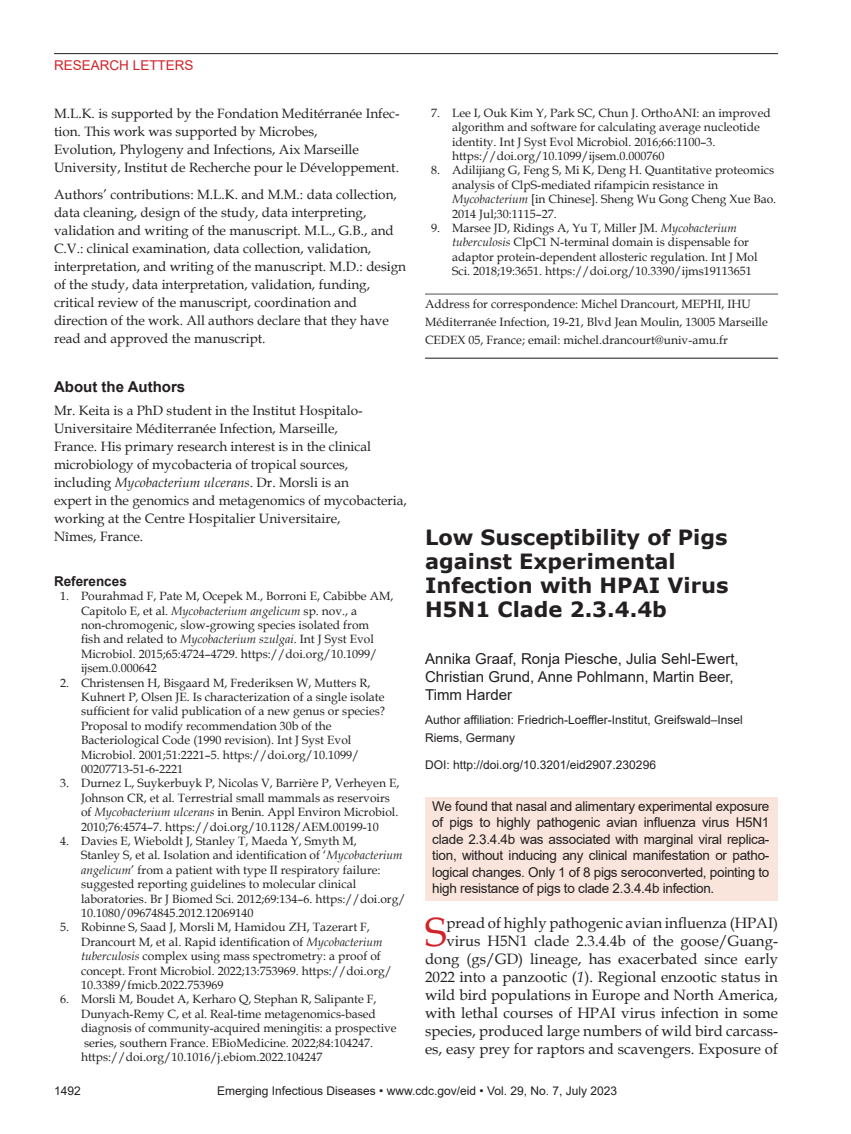
<style>
.page{position:relative;width:851px;height:1134px;background:#fff}
.page>*{position:absolute;margin:0;border:0;box-sizing:border-box;transform-origin:0 0}
.t1{font:40.8px "Book Antiqua";color:#d1232a}
.t2{font:700 21px/24px "Verdana";color:#231f20}
.t3{font:15px/18px "Book Antiqua";color:#231f20;text-align:right}
.t4{font:15px/18px "Arial";color:#231f20}
.t5{font:700 15px "Arial";color:#231f20}
.t6{font:13.5px/18px "Book Antiqua";color:#231f20}
.t7{font:13.5px/16.5px "Arial";letter-spacing:-.02em;color:#231f20;text-align:justify}
.t8{font:13.5px "Arial";color:#d1232a}
.t9{font:700 13.5px "Arial";color:#231f20}
.t10{font:12px/14.4px "Book Antiqua";color:#231f20}
.t11{font:12px/18px "Arial";color:#231f20}
.s1{font-style:italic}
</style>
<div class="page">
<hr style="left:54px;top:53px;width:724px;height:1px;background:#231f20">
<hr style="left:425px;top:294px;width:353px;height:1px;background:#636366">
<hr style="left:425px;top:358px;width:353px;height:1px;background:#313232">
<div style="left:425px;top:798px;width:352px;height:103px;background:#f9e5dc"></div>
<p class="t8" style="left:54px;top:56px;width:141px">RESEARCH LETTERS</p>
<p class="t6" style="left:54px;top:104px;width:347px">M.L.K. is supported by the Fondation Meditérranée Infec&shy;tion. This work was supported by Microbes,<br>Evolution, Phylogeny and Infections, Aix Marseille University, Institut de Recherche pour le Développement.</p>
<p class="t6" style="left:54px;top:185px;width:353px">Authors’ contributions: M.L.K. and M.M.: data collection, data cleaning, design of the study, data interpreting, validation and writing of the manuscript. M.L., G.B., and C.V.: clinical examination, data collection, validation, interpretation, and writing of the manuscript. M.D.: design of the study, data interpretation, validation, funding, critical review of the manuscript, coordination and direction of the work. All authors declare that they have read and approved the manuscript.</p>
<p class="t5" style="left:54px;top:376px;width:133px">About the Authors</p>
<p class="t6" style="left:54px;top:401px;width:354px">Mr. Keita is a PhD student in the Institut Hospitalo-Universitaire Méditerranée Infection, Marseille,<br>France. His primary research interest is in the clinical microbiology of mycobacteria of tropical sources, including <span class="s1">Mycobacterium ulcerans</span>. Dr. Morsli is an<br>expert in the genomics and metagenomics of mycobacteria, working at the Centre Hospitalier Universitaire,<br>Nîmes, France.</p>
<p class="t9" style="left:54px;top:571px;width:74px">References</p>
<p class="t10" style="left:81px;top:589px;width:314px;text-indent:-21px">1. Pourahmad F, Pate M, Ocepek M., Borroni E, Cabibbe AM, Capitolo E, et al. <span class="s1">Mycobacterium angelicum</span> sp. nov., a non-chromogenic, slow-growing species isolated from<br>fish and related to <span class="s1">Mycobacterium szulgai</span>. Int J Syst Evol Microbiol. 2015;65:4724–4729. https://doi.org/10.1099/ ijsem.0.000642</p>
<p class="t10" style="left:81px;top:675px;width:306px;text-indent:-21px">2. Christensen H, Bisgaard M, Frederiksen W, Mutters R, Kuhnert P, Olsen JE. Is characterization of a single isolate sufficient for valid publication of a new genus or species?<br>Proposal to modify recommendation 30b of the Bacteriological Code (1990 revision). Int J Syst Evol Microbiol. 2001;51:2221–5. https://doi.org/10.1099/ 00207713-51-6-2221</p>
<p class="t10" style="left:81px;top:776px;width:320px;text-indent:-21px">3. Durnez L, Suykerbuyk P, Nicolas V, Barrière P, Verheyen E, Johnson CR, et al. Terrestrial small mammals as reservoirs of <span class="s1">Mycobacterium ulcerans</span> in Benin. Appl Environ Microbiol.<br>2010;76:4574–7. https://doi.org/10.1128/AEM.00199-10</p>
<p class="t10" style="left:81px;top:833px;width:326px;text-indent:-21px">4. Davies E, Wieboldt J, Stanley T, Maeda Y, Smyth M,<br>Stanley S, et al. Isolation and identification of ‘<span class="s1">Mycobacterium angelicum</span>’ from a patient with type II respiratory failure: suggested reporting guidelines to molecular clinical laboratories. Br J Biomed Sci. 2012;69:134–6. https://doi.org/ 10.1080/09674845.2012.12069140</p>
<p class="t10" style="left:81px;top:920px;width:312px;text-indent:-21px">5. Robinne S, Saad J, Morsli M, Hamidou ZH, Tazerart F, Drancourt M, et al. Rapid identification of <span class="s1">Mycobacterium tuberculosis</span> complex using mass spectrometry: a proof of concept. Front Microbiol. 2022;13:753969. https://doi.org/ 10.3389/fmicb.2022.753969</p>
<p class="t10" style="left:81px;top:992px;width:317px;text-indent:-21px">6. Morsli M, Boudet A, Kerharo Q, Stephan R, Salipante F, Dunyach-Remy C, et al. Real-time metagenomics-based diagnosis of community-acquired meningitis: a prospective series, southern France. EBioMedicine. 2022;84:104247. https://doi.org/10.1016/j.ebiom.2022.104247</p>
<p class="t10" style="left:452px;top:105px;width:320px;text-indent:-21px">7. Lee I, Ouk Kim Y, Park SC, Chun J. OrthoANI: an improved algorithm and software for calculating average nucleotide identity. Int J Syst Evol Microbiol. 2016;66:1100–3. https://doi.org/10.1099/ijsem.0.000760</p>
<p class="t10" style="left:452px;top:163px;width:326px;text-indent:-21px">8. Adilijiang G, Feng S, Mi K, Deng H. Quantitative proteomics analysis of ClpS-mediated rifampicin resistance in <span class="s1">Mycobacterium</span> [in Chinese]. Sheng Wu Gong Cheng Xue Bao.<br>2014 Jul;30:1115–27.</p>
<p class="t10" style="left:452px;top:220px;width:307px;text-indent:-21px">9. Marsee JD, Ridings A, Yu T, Miller JM. <span class="s1">Mycobacterium tuberculosis</span> ClpC1 N-terminal domain is dispensable for adaptor protein-dependent allosteric regulation. Int J Mol Sci. 2018;19:3651. https://doi.org/10.3390/ijms19113651</p>
<p class="t10" style="left:425px;top:295px;width:344px;line-height:18px">Address for correspondence: Michel Drancourt, MEPHI, IHU<br>Méditerranée Infection, 19-21, Blvd Jean Moulin, 13005 Marseille<br>CEDEX 05, France; email: michel.drancourt@univ-amu.fr</p>
<h2 class="t2" style="left:425px;top:525px;width:305px">Low Susceptibility of Pigs against Experimental<br>Infection with HPAI Virus<br>H5N1 Clade 2.3.4.4b</h2>
<p class="t4" style="left:425px;top:649px;width:315px">Annika Graaf, Ronja Piesche, Julia Sehl-Ewert,<br>Christian Grund, Anne Pohlmann, Martin Beer,<br>Timm Harder</p>
<p class="t11" style="left:425px;top:711px;width:319px">Author affiliation: Friedrich-Loeffler-Institut, Greifswald–Insel<br>Riems, Germany</p>
<p class="t11" style="left:425px;top:756px;width:232px">DOI: http://doi.org/10.3201/eid2907.230296</p>
<p class="t7" style="left:432px;top:798px;width:338px">We found that nasal and alimentary experimental exposure of pigs to highly pathogenic avian influenza virus H5N1 clade 2.3.4.4b was associated with marginal viral replica&shy;tion, without inducing any clinical manifestation or patho&shy;logical changes. Only 1 of 8 pigs seroconverted, pointing to high resistance of pigs to clade 2.3.4.4b infection.</p>
<p class="t3" style="left:425px;top:914px;width:354px">pread of highly pathogenic avian influenza (HPAI) virus H5N1 clade 2.3.4.4b of the goose/Guang&shy;dong (gs/GD) lineage, has exacerbated since early 2022 into a panzootic (<span class="s1">1</span>). Regional enzootic status in wild bird populations in Europe and North America, with lethal courses of HPAI virus infection in some species, produced large numbers of wild bird carcass&shy;es, easy prey for raptors and scavengers. Exposure of</p>
<h1 class="t1" style="left:425px;top:904px;width:23px">S</h1>
<p class="t11" style="left:54px;top:1082px;width:28px">1492</p>
<p class="t11" style="left:217px;top:1082px;width:401px">Emerging Infectious Diseases • www.cdc.gov/eid • Vol. 29, No. 7, July 2023</p>
</div>
